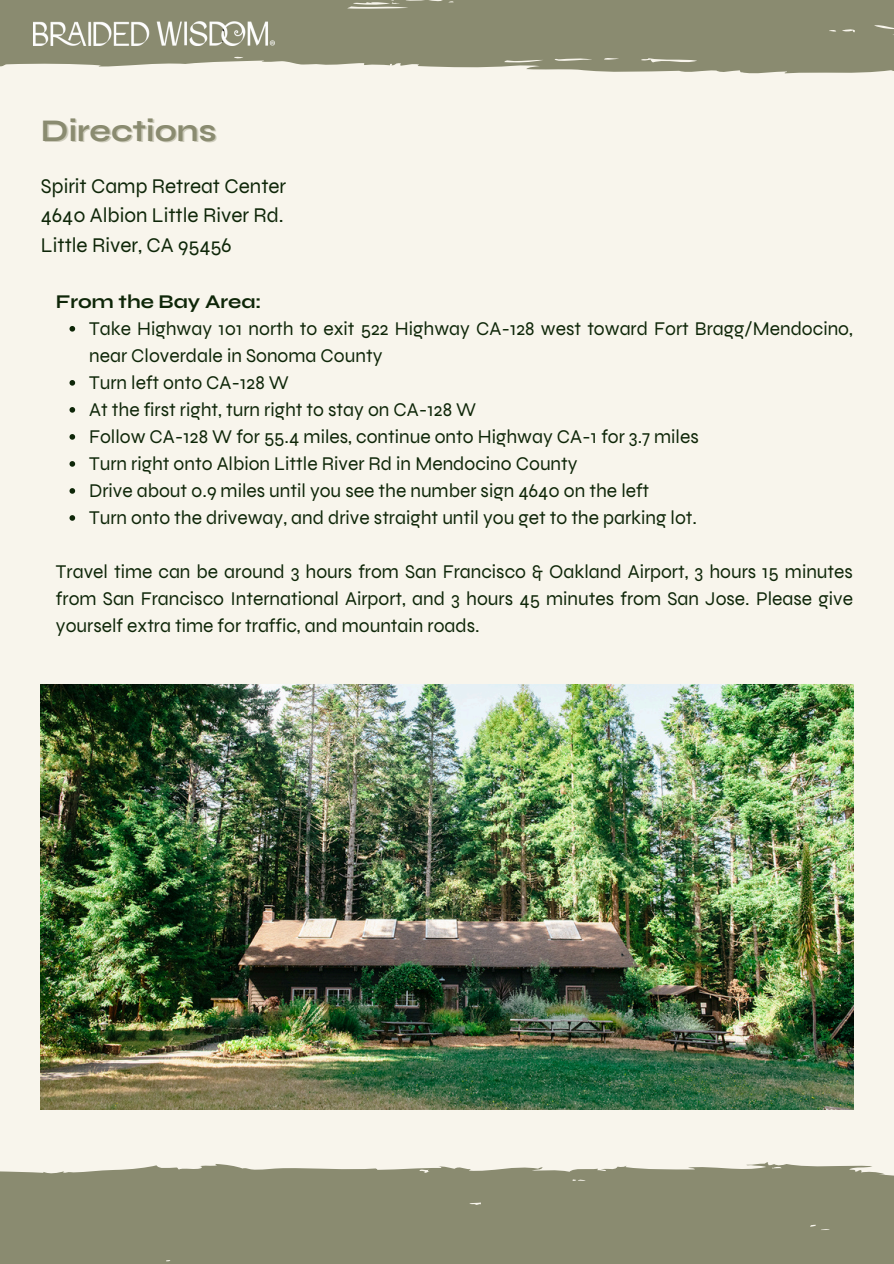
<style>
.page{position:relative;width:894px;height:1264px;background:#fff}
.page>*{position:absolute;margin:0;border:0;box-sizing:border-box;transform-origin:0 0}
.t1{font:700 31.5px "Syne";color:#8a8b70}
.t2{font:21px "Syne";color:#0e2608}
.t3{font:19.5px/27px "Syne";color:#0e2608}
.t4{font:700 19.5px "Syne";color:#0e2608}
</style>
<div class="page">
<div style="left:0;top:0;width:893px;height:1263px;background:#f8f5ec"></div>
<svg style="left:0;top:0;width:893px;height:74px;background:#95967d"></svg>
<img style="left:34px;top:21px;width:241px;height:25px">
<svg style="left:0;top:1162px;width:893px;height:101px;background:#919278"></svg>
<img style="left:41px;top:684px;width:811px;height:425px">
<svg style="left:69px;top:326px;width:6px;height:5px"></svg>
<svg style="left:69px;top:380px;width:6px;height:5px"></svg>
<svg style="left:69px;top:407px;width:6px;height:5px"></svg>
<svg style="left:69px;top:434px;width:6px;height:5px"></svg>
<svg style="left:69px;top:461px;width:6px;height:5px"></svg>
<svg style="left:69px;top:488px;width:6px;height:6px"></svg>
<svg style="left:69px;top:515px;width:6px;height:6px"></svg>
<p class="t1" style="left:41px;top:111px;width:177px">Directions</p>
<p class="t2" style="left:41px;top:173px;width:247px">Spirit Camp Retreat Center</p>
<p class="t2" style="left:41px;top:202px;width:244px">4640 Albion Little River Rd.</p>
<p class="t2" style="left:41px;top:232px;width:192px">Little River, CA 95456</p>
<p class="t4" style="left:56px;top:289px;width:207px">From the Bay Area:</p>
<p class="t3" style="left:89px;top:314px;width:765px">Take Highway 101 north to exit 522 Highway CA-128 west toward Fort Bragg/Mendocino, near Cloverdale in Sonoma County</p>
<h1 class="t3" style="left:89px;top:369px;width:201px">Turn left onto CA-128 W</h1>
<p class="t3" style="left:89px;top:396px;width:388px">At the first right, turn right to stay on CA-128 W</p>
<p class="t3" style="left:89px;top:423px;width:611px">Follow CA-128 W for 55.4 miles, continue onto Highway CA-1 for 3.7 miles</p>
<p class="t3" style="left:89px;top:450px;width:490px">Turn right onto Albion Little River Rd in Mendocino County</p>
<h2 class="t3" style="left:89px;top:477px;width:561px">Drive about 0.9 miles until you see the number sign 4640 on the left</h2>
<p class="t3" style="left:89px;top:504px;width:609px">Turn onto the driveway, and drive straight until you get to the parking lot.</p>
<p class="t3" style="left:56px;top:558px;width:798px;text-align:justify">Travel time can be around 3 hours from San Francisco &amp; Oakland Airport, 3 hours 15 minutes from San Francisco International Airport, and 3 hours 45 minutes from San Jose. Please give yourself extra time for traffic, and mountain roads.</p>
</div>
